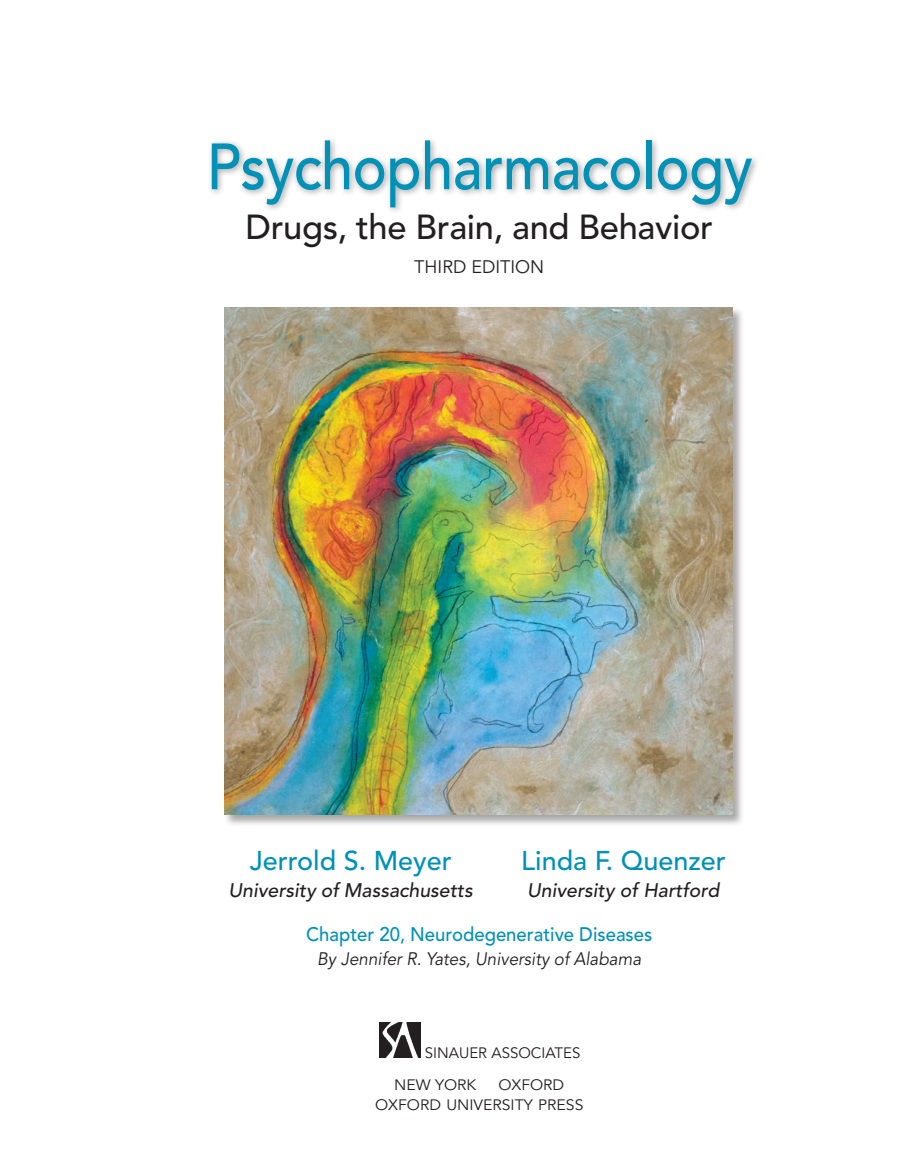
<style>
.page{position:relative;width:918px;height:1175px;background:#fff}
.page>*{position:absolute;margin:0;border:0;box-sizing:border-box;transform-origin:0 0}
.t1{font:500 64.5px "Avenir LT Std";letter-spacing:-.01em;color:#0091b6;scale:.9 1}
.t2{font:500 34.5px "Avenir LT Std";letter-spacing:-.01em;color:#231f20}
.t3{font:500 27px "Avenir LT Std";color:#0091b6}
.t4{font:italic 500 19.5px "Avenir LT Std";color:#231f20}
.t5{font:500 19.5px "Avenir LT Std";color:#0091b6;scale:.95 1}
.t6{font:italic 18px "Avenir LT Std";color:#231f20;scale:.95 1}
.t7{font:18px "Avenir LT Std";color:#231f20}
.t8{font:15px/20.2px "Avenir LT Std";color:#231f20;scale:1.05 1}
.t9{font:15px/32.1px "Avenir LT Std";color:#231f20}
</style>
<div class="page">
<div style="left:208px;top:136px;width:552px;height:79px;background:#231f20;opacity:.4"></div>
<div style="left:224px;top:306px;width:520px;height:520px;background:#231f20;opacity:.4"></div>
<img style="left:225px;top:307px;width:507px;height:508px">
<img style="left:379px;top:1022px;width:42px;height:35px">
<h1 class="t1" style="left:207px;top:130px;width:608px">Psychopharmacology</h1>
<h2 class="t2" style="left:246px;top:207px;width:469px">Drugs, the Brain, and Behavior</h2>
<p class="t7" style="left:414px;top:257px;width:131px">THIRD EDITION</p>
<h3 class="t3" style="left:250px;top:845px;width:204px">Jerrold S. Meyer</h3>
<p class="t4" style="left:229px;top:879px;width:246px">University of Massachusetts</p>
<h3 class="t3" style="left:521px;top:845px;width:206px">Linda F. Quenzer</h3>
<p class="t4" style="left:527px;top:879px;width:194px">University of Hartford</p>
<p class="t5" style="left:306px;top:923px;width:366px">Chapter 20, Neurodegenerative Diseases</p>
<p class="t6" style="left:317px;top:948px;width:343px">By Jennifer R. Yates, University of Alabama</p>
<p class="t9" style="left:394px;top:1036px;width:188px;text-indent:31px">SINAUER ASSOCIATES<br>NEW YORK</p>
<p class="t8" style="left:375px;top:1074px;width:200px;text-indent:123px">OXFORD<br>OXFORD UNIVERSITY PRESS</p>
</div>
